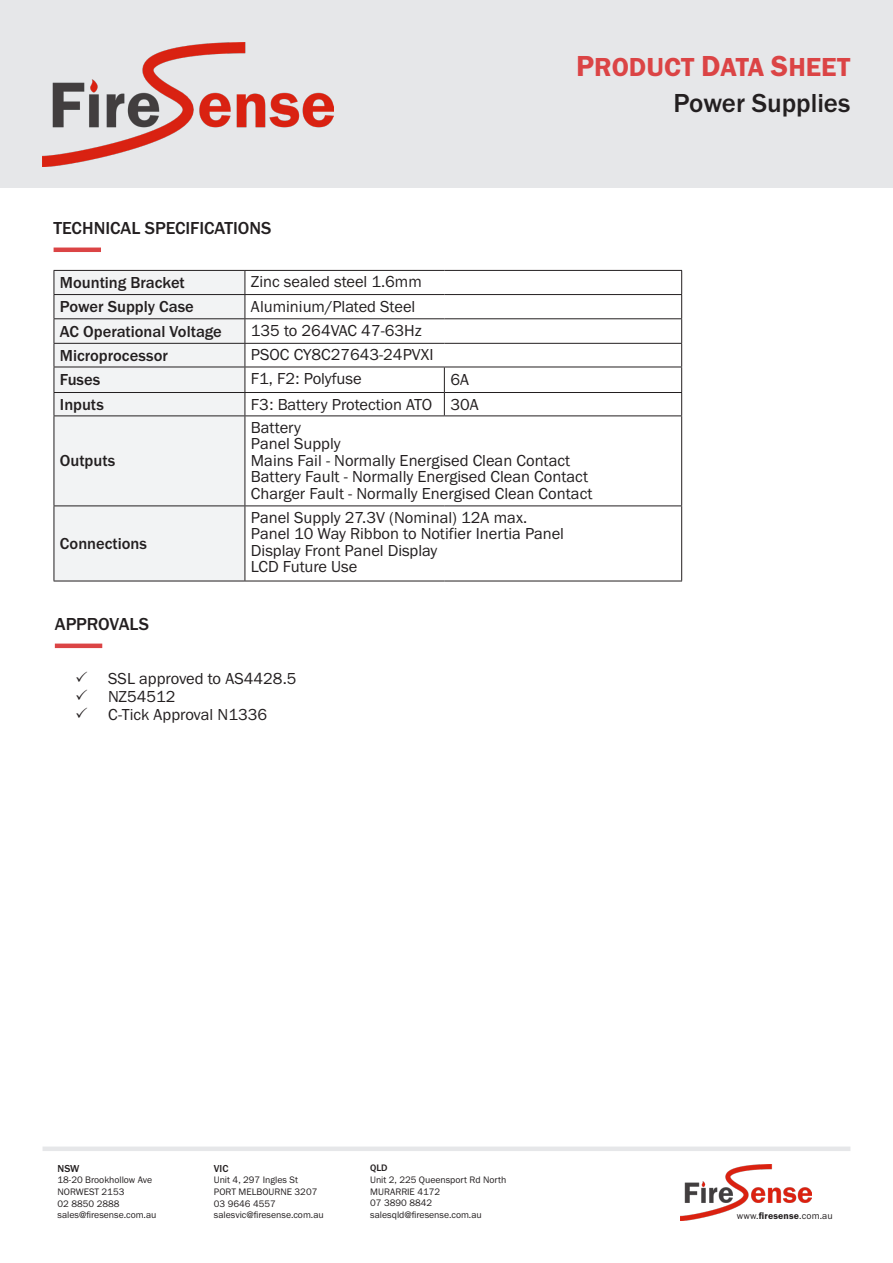
<style>
.page{position:relative;width:893px;height:1263px;background:#fff}
.page>*{position:absolute;margin:0;border:0;box-sizing:border-box;transform-origin:0 0}
.t1{font:27px "Franklin Gothic URW Dem";color:#db4445}
.t2{font:500 27px "Franklin Gothic URW";color:#231f20}
.t3{font:500 18px "Franklin Gothic URW";color:#231f20}
.t4{font:16.5px "Franklin Gothic URW Boo";color:#231f20}
.t5{font:500 16.5px "Franklin Gothic URW";color:#231f20}
.t6{font:500 10.5px "Franklin Gothic URW";color:#231f20}
.t7{font:9.75px/11.7px "Franklin Gothic URW Boo";color:#231f20}
.t8{font:500 9.75px "Franklin Gothic URW";color:#231f20}
.s1{font-size:30px}
.s2{font-family:"Franklin Gothic URW Dem"}
</style>
<div class="page">
<div style="left:0;top:0;width:893px;height:187px;background:#e6e7e9"></div>
<img style="left:43px;top:43px;width:290px;height:123px">
<img style="left:680px;top:1165px;width:131px;height:55px">
<div style="left:43px;top:1146px;width:807px;height:5px;background:#e6e7e9"></div>
<div style="left:55px;top:271px;width:190px;height:310px;background:#f2f3f4"></div>
<hr style="left:54px;top:270px;width:191px;height:1px;background:#231f20">
<hr style="left:54px;top:294px;width:191px;height:1px;background:#231f20">
<hr style="left:54px;top:318px;width:191px;height:1px;background:#231f20">
<hr style="left:54px;top:343px;width:191px;height:1px;background:#231f20">
<hr style="left:54px;top:367px;width:191px;height:1px;background:#231f20">
<hr style="left:54px;top:392px;width:191px;height:1px;background:#231f20">
<svg style="left:54px;top:271px;width:1px;height:144px"></svg>
<hr style="left:54px;top:415px;width:191px;height:1px;background:#231f20">
<hr style="left:54px;top:416px;width:1px;height:89px;background:#231f20">
<hr style="left:54px;top:505px;width:191px;height:1px;background:#231f20">
<hr style="left:54px;top:506px;width:1px;height:75px;background:#231f20">
<hr style="left:54px;top:581px;width:191px;height:1px;background:#231f20">
<hr style="left:444px;top:392px;width:238px;height:1px;background:#231f20">
<hr style="left:245px;top:392px;width:199px;height:1px;background:#231f20">
<svg style="left:444px;top:368px;width:1px;height:47px"></svg>
<hr style="left:245px;top:270px;width:199px;height:1px;background:#231f20">
<hr style="left:444px;top:270px;width:238px;height:1px;background:#231f20">
<hr style="left:245px;top:294px;width:199px;height:1px;background:#231f20">
<hr style="left:444px;top:294px;width:238px;height:1px;background:#231f20">
<hr style="left:245px;top:318px;width:199px;height:1px;background:#231f20">
<hr style="left:444px;top:318px;width:238px;height:1px;background:#231f20">
<hr style="left:245px;top:343px;width:199px;height:1px;background:#231f20">
<svg style="left:245px;top:271px;width:1px;height:144px"></svg>
<hr style="left:444px;top:343px;width:238px;height:1px;background:#231f20">
<svg style="left:681px;top:271px;width:1px;height:144px"></svg>
<hr style="left:245px;top:367px;width:199px;height:1px;background:#231f20">
<hr style="left:444px;top:367px;width:238px;height:1px;background:#231f20">
<hr style="left:245px;top:415px;width:199px;height:1px;background:#231f20">
<hr style="left:245px;top:416px;width:1px;height:89px;background:#231f20">
<hr style="left:444px;top:415px;width:238px;height:1px;background:#231f20">
<hr style="left:681px;top:416px;width:1px;height:89px;background:#231f20">
<hr style="left:245px;top:505px;width:199px;height:1px;background:#231f20">
<hr style="left:245px;top:506px;width:1px;height:75px;background:#231f20">
<hr style="left:444px;top:505px;width:238px;height:1px;background:#231f20">
<hr style="left:681px;top:506px;width:1px;height:75px;background:#231f20">
<hr style="left:245px;top:581px;width:199px;height:1px;background:#231f20">
<hr style="left:444px;top:581px;width:238px;height:1px;background:#231f20">
<hr style="left:54px;top:248px;width:47px;height:4px;background:#db4445">
<hr style="left:55px;top:644px;width:47px;height:4px;background:#db4445">
<h1 class="t1" style="left:576px;top:50px;width:276px"><span class="s1">P</span>RODUCT <span class="s1">D</span>ATA <span class="s1">S</span>HEET</h1>
<p class="t3" style="left:54px;top:217px;width:219px">TECHNICAL SPECIFICATIONS</p>
<p class="t5" style="left:60px;top:272px;width:126px">Mounting Bracket</p>
<p class="t4" style="left:251px;top:272px;width:172px">Zinc sealed steel 1.6mm</p>
<p class="t5" style="left:60px;top:296px;width:135px">Power Supply Case</p>
<p class="t4" style="left:251px;top:296px;width:166px">Aluminium/Plated Steel</p>
<p class="t5" style="left:60px;top:321px;width:163px">AC Operational Voltage</p>
<p class="t4" style="left:251px;top:320px;width:172px">135 to 264VAC 47-63Hz</p>
<p class="t5" style="left:60px;top:345px;width:109px">Microprocessor</p>
<p class="t4" style="left:251px;top:345px;width:184px">PSOC CY8C27643-24PVXI</p>
<p class="t5" style="left:60px;top:369px;width:42px">Fuses</p>
<p class="t4" style="left:251px;top:368px;width:112px">F1, F2: Polyfuse</p>
<p class="t4" style="left:450px;top:369px;width:20px">6A</p>
<p class="t5" style="left:60px;top:394px;width:46px">Inputs</p>
<p class="t4" style="left:251px;top:394px;width:183px">F3: Battery Protection ATO</p>
<p class="t4" style="left:450px;top:394px;width:30px">30A</p>
<p class="t5" style="left:60px;top:451px;width:57px">Outputs</p>
<p class="t5" style="left:60px;top:533px;width:89px">Connections</p>
<p class="t3" style="left:55px;top:613px;width:96px">APPROVALS</p>
<p class="t4" style="left:251px;top:417px;width:52px">Battery</p>
<p class="t4" style="left:251px;top:434px;width:91px">Panel Supply</p>
<p class="t4" style="left:251px;top:450px;width:321px">Mains Fail - Normally Energised Clean Contact</p>
<p class="t4" style="left:251px;top:467px;width:339px">Battery Fault - Normally Energised Clean Contact</p>
<p class="t4" style="left:251px;top:483px;width:343px">Charger Fault - Normally Energised Clean Contact</p>
<p class="t4" style="left:251px;top:507px;width:278px">Panel Supply 27.3V (Nominal) 12A max.</p>
<p class="t4" style="left:251px;top:524px;width:315px">Panel 10 Way Ribbon to Notifier Inertia Panel</p>
<p class="t4" style="left:251px;top:540px;width:188px">Display Front Panel Display</p>
<p class="t4" style="left:251px;top:557px;width:108px">LCD Future Use</p>
<p class="t4" style="left:75px;top:668px;width:223px">✓ SSL approved to AS4428.5</p>
<p class="t4" style="left:75px;top:686px;width:102px">✓ NZ54512</p>
<p class="t4" style="left:75px;top:704px;width:193px">✓ C-Tick Approval N1336</p>
<p class="t2" style="left:673px;top:86px;width:178px">Power Supplies</p>
<p class="t6" style="left:58px;top:1162px;width:23px">NSW</p>
<p class="t7" style="left:58px;top:1174px;width:100px">18-20 Brookhollow Ave<br>NORWEST 2153<br>02 8850 2888 sales@firesense.com.au</p>
<p class="t6" style="left:214px;top:1162px;width:16px">VIC</p>
<p class="t7" style="left:214px;top:1174px;width:111px">Unit 4, 297 Ingles St<br>PORT MELBOURNE 3207<br>03 9646 4557 salesvic@firesense.com.au</p>
<p class="t8" style="left:370px;top:1162px;width:19px">QLD</p>
<p class="t7" style="left:370px;top:1173px;width:138px">Unit 2, 225 Queensport Rd North<br>MURARRIE 4172<br>07 3890 8842 salesqld@firesense.com.au</p>
<p class="t7" style="left:737px;top:1209px;width:98px">www.<span class="s2">firesense</span>.com.au</p>
</div>
